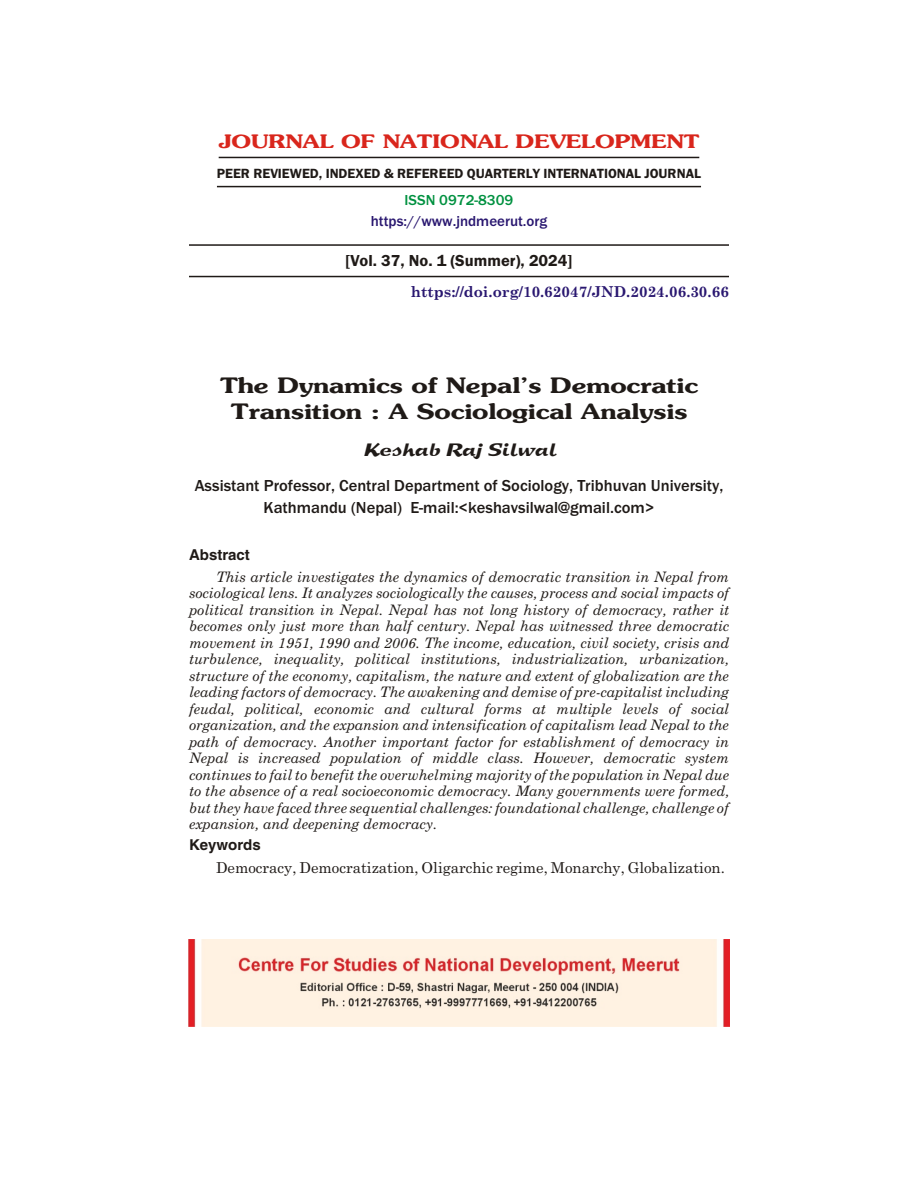
<style>
.page{position:relative;width:918px;height:1188px;background:#fff}
.page>*{position:absolute;margin:0;border:0;box-sizing:border-box;transform-origin:0 0}
.t1{font:21px/26.2px "Souvenir Light Bold Wd";color:#1f1a17;text-align:center}
.t2{font:18.3px "Souvenir Light Bold Wd";color:#d9261c}
.t3{font:18px "Sprint";color:#1f1a17}
.t4{font:500 16.5px/22.2px "Franklin Gothic";color:#1f1a17;text-align:center}
.t5{font:16.5px "Franklin Gothic Demi";color:#1f1a17}
.t6{font:15px "Century Schoolbook";color:#1f1a17}
.t7{font:700 15px "Century Schoolbook";color:#291770}
.t8{font:500 15px "Franklin Gothic";color:#291770}
.t9{font:700 15px "Helvetica";color:#1f1a17}
.t10{font:500 15px "Franklin Gothic";color:#009140}
.t11{font:italic 14.4px/16.5px "Century Schoolbook";color:#1f1a17;text-align:justify}
.t12{font:13.8px "Franklin Gothic Demi";color:#1f1a17}
</style>
<div class="page">
<hr style="left:219px;top:157px;width:480px;height:1px;background:#1f1a17">
<hr style="left:217px;top:186px;width:484px;height:1px;background:#1f1a17">
<hr style="left:189px;top:244px;width:540px;height:2px;background:#1f1a17">
<hr style="left:189px;top:276px;width:540px;height:1px;background:#1f1a17">
<img style="left:189px;top:940px;width:540px;height:87px">
<p class="t2" style="left:219px;top:134px;width:482px">JOURNAL OF NATIONAL DEVELOPMENT</p>
<p class="t12" style="left:217px;top:168px;width:486px">PEER REVIEWED, INDEXED &amp; REFEREED QUARTERLY INTERNATIONAL JOURNAL</p>
<p class="t10" style="left:405px;top:195px;width:110px">ISSN 0972-8309</p>
<p class="t8" style="left:371px;top:216px;width:178px">https://www.jndmeerut.org</p>
<p class="t5" style="left:346px;top:254px;width:228px">[Vol. 37, No. 1 (Summer), 2024]</p>
<p class="t7" style="left:411px;top:285px;width:320px">https://doi.org/10.62047/JND.2024.06.30.66</p>
<h1 class="t1" style="left:220px;top:373px;width:479px">The Dynamics of Nepal’s Democratic<br>Transition : A Sociological Analysis</h1>
<p class="t3" style="left:363px;top:439px;width:194px">Keshab Raj Silwal</p>
<p class="t4" style="left:195px;top:475px;width:530px">Assistant Professor, Central Department of Sociology, Tribhuvan University,<br>Kathmandu (Nepal) E-mail:&lt;keshavsilwal@gmail.com&gt;</p>
<p class="t9" style="left:189px;top:549px;width:62px">Abstract</p>
<p class="t11" style="left:189px;top:569px;width:542px;text-indent:27px">This article investigates the dynamics of democratic transition in Nepal from sociological lens. It analyzes sociologically the causes, process and social impacts of political transition in Nepal. Nepal has not long history of democracy, rather it becomes only just more than half century. Nepal has witnessed three democratic movement in 1951, 1990 and 2006. The income, education, civil society, crisis and turbulence, inequality, political institutions, industrialization, urbanization, structure of the economy, capitalism, the nature and extent of globalization are the leading factors of democracy. The awakening and demise of pre-capitalist including feudal, political, economic and cultural forms at multiple levels of social organization, and the expansion and intensification of capitalism lead Nepal to the path of democracy. Another important factor for establishment of democracy in Nepal is increased population of middle class. However, democratic system continues to fail to benefit the overwhelming majority of the population in Nepal due to the absence of a real socioeconomic democracy. Many governments were formed, but they have faced three sequential challenges: foundational challenge, challenge of expansion, and deepening democracy.</p>
<p class="t9" style="left:189px;top:840px;width:73px">Keywords</p>
<p class="t6" style="left:216px;top:862px;width:510px">Democracy, Democratization, Oligarchic regime, Monarchy, Globalization.</p>
</div>
